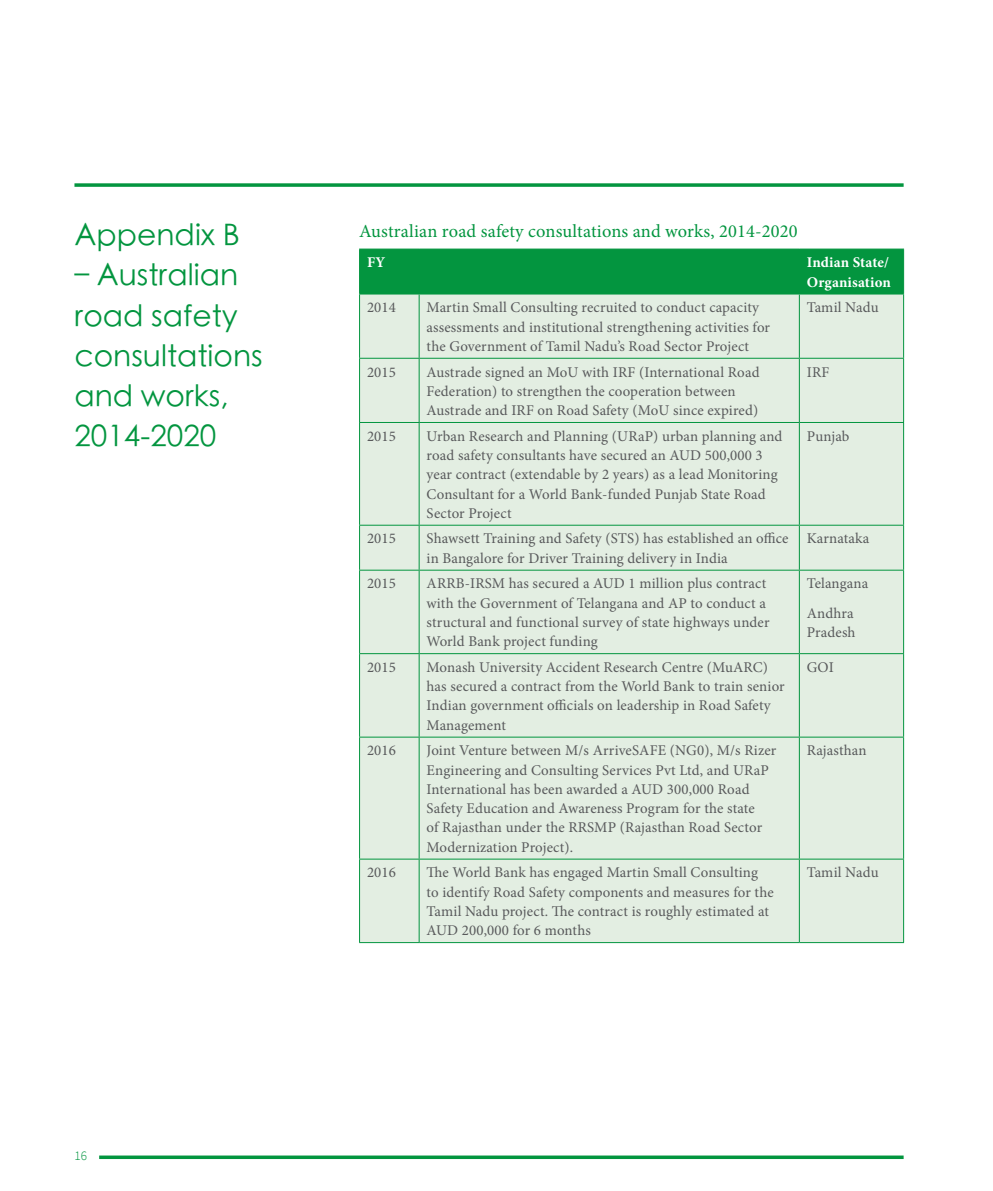
<style>
.page{position:relative;width:993px;height:1191px;background:#fff}
.page>*{position:absolute;margin:0;border:0;box-sizing:border-box;transform-origin:0 0}
.Headline{font:300 29.75px/40.2px "ST Heiti TC";color:#03953f}
.Sub_Heading{font:18.38px "Minion Pro";letter-spacing:.01em;color:#03953f}
.Body_Copy{font:14.88px/19.2px "Minion Pro";letter-spacing:.01em;color:#58595b}
.Body_Copy-2{font:700 14.88px/19.2px "Minion Pro";letter-spacing:.01em;color:#fff}
.t1{font:300 13.12px "Source Sans Pro";color:#03953f}
</style>
<div class="page">
<svg style="left:74px;top:183px;width:829px;height:4px;background:#21a156"></svg>
<svg style="left:99px;top:1155px;width:804px;height:4px;background:#24a358"></svg>
<div style="left:360px;top:250px;width:542px;height:43px;background:#03953f"></div>
<div style="left:360px;top:294px;width:542px;height:648px;background:#e3eee2"></div>
<hr style="left:359px;top:249px;width:60px;height:1px;background:#03953f">
<hr style="left:359px;top:249px;width:1px;height:44px;background:#03953f">
<hr style="left:419px;top:249px;width:380px;height:1px;background:#03953f">
<hr style="left:418px;top:249px;width:1px;height:44px;background:#03953f">
<hr style="left:799px;top:249px;width:104px;height:1px;background:#03953f">
<hr style="left:798px;top:249px;width:1px;height:44px;background:#03953f">
<hr style="left:902px;top:249px;width:1px;height:44px;background:#03953f">
<hr style="left:359px;top:293px;width:60px;height:1px;background:#03953f">
<hr style="left:419px;top:293px;width:380px;height:1px;background:#03953f">
<hr style="left:799px;top:293px;width:104px;height:1px;background:#03953f">
<hr style="left:359px;top:942px;width:60px;height:1px;background:#03953f">
<hr style="left:419px;top:942px;width:380px;height:1px;background:#03953f">
<hr style="left:799px;top:942px;width:104px;height:1px;background:#03953f">
<hr style="left:359px;top:294px;width:1px;height:64px;background:#03953f">
<hr style="left:418px;top:294px;width:1px;height:64px;background:#03953f">
<hr style="left:798px;top:294px;width:1px;height:64px;background:#03953f">
<hr style="left:902px;top:294px;width:1px;height:64px;background:#03953f">
<hr style="left:359px;top:358px;width:60px;height:1px;background:#03953f">
<hr style="left:359px;top:359px;width:1px;height:63px;background:#03953f">
<hr style="left:419px;top:358px;width:380px;height:1px;background:#03953f">
<hr style="left:418px;top:359px;width:1px;height:63px;background:#03953f">
<hr style="left:799px;top:358px;width:104px;height:1px;background:#03953f">
<hr style="left:798px;top:359px;width:1px;height:63px;background:#03953f">
<hr style="left:902px;top:359px;width:1px;height:63px;background:#03953f">
<hr style="left:359px;top:422px;width:60px;height:1px;background:#03953f">
<hr style="left:359px;top:423px;width:1px;height:102px;background:#03953f">
<hr style="left:419px;top:422px;width:380px;height:1px;background:#03953f">
<hr style="left:418px;top:423px;width:1px;height:102px;background:#03953f">
<hr style="left:799px;top:422px;width:104px;height:1px;background:#03953f">
<hr style="left:798px;top:423px;width:1px;height:102px;background:#03953f">
<hr style="left:902px;top:423px;width:1px;height:102px;background:#03953f">
<hr style="left:359px;top:525px;width:60px;height:1px;background:#03953f">
<hr style="left:359px;top:525px;width:1px;height:45px;background:#03953f">
<hr style="left:419px;top:525px;width:380px;height:1px;background:#03953f">
<hr style="left:418px;top:525px;width:1px;height:45px;background:#03953f">
<hr style="left:799px;top:525px;width:104px;height:1px;background:#03953f">
<hr style="left:798px;top:525px;width:1px;height:45px;background:#03953f">
<hr style="left:902px;top:525px;width:1px;height:45px;background:#03953f">
<hr style="left:359px;top:570px;width:60px;height:1px;background:#03953f">
<hr style="left:359px;top:570px;width:1px;height:83px;background:#03953f">
<hr style="left:419px;top:570px;width:380px;height:1px;background:#03953f">
<hr style="left:418px;top:570px;width:1px;height:83px;background:#03953f">
<hr style="left:799px;top:570px;width:104px;height:1px;background:#03953f">
<hr style="left:798px;top:570px;width:1px;height:83px;background:#03953f">
<hr style="left:902px;top:570px;width:1px;height:83px;background:#03953f">
<hr style="left:359px;top:653px;width:60px;height:1px;background:#03953f">
<hr style="left:359px;top:654px;width:1px;height:82px;background:#03953f">
<hr style="left:419px;top:653px;width:380px;height:1px;background:#03953f">
<hr style="left:418px;top:654px;width:1px;height:82px;background:#03953f">
<hr style="left:799px;top:653px;width:104px;height:1px;background:#03953f">
<hr style="left:798px;top:654px;width:1px;height:82px;background:#03953f">
<hr style="left:902px;top:654px;width:1px;height:82px;background:#03953f">
<hr style="left:359px;top:736px;width:60px;height:1px;background:#03953f">
<hr style="left:359px;top:737px;width:1px;height:121px;background:#03953f">
<hr style="left:419px;top:736px;width:380px;height:1px;background:#03953f">
<hr style="left:418px;top:737px;width:1px;height:121px;background:#03953f">
<hr style="left:799px;top:736px;width:104px;height:1px;background:#03953f">
<hr style="left:798px;top:737px;width:1px;height:121px;background:#03953f">
<hr style="left:902px;top:737px;width:1px;height:121px;background:#03953f">
<hr style="left:359px;top:858px;width:60px;height:1px;background:#03953f">
<hr style="left:359px;top:859px;width:1px;height:83px;background:#03953f">
<hr style="left:419px;top:858px;width:380px;height:1px;background:#03953f">
<hr style="left:418px;top:859px;width:1px;height:83px;background:#03953f">
<hr style="left:799px;top:858px;width:104px;height:1px;background:#03953f">
<hr style="left:798px;top:859px;width:1px;height:83px;background:#03953f">
<hr style="left:902px;top:859px;width:1px;height:83px;background:#03953f">
<p class="Headline" style="left:74px;top:213px;width:167px">Appendix B</p>
<p class="Headline" style="left:74px;top:253px;width:190px">– Australian road safety consultations and works,<br>2014-2020</p>
<p class="t1" style="left:74px;top:1147px;width:14px">16</p>
<p class="Sub_Heading" style="left:359px;top:218px;width:440px">Australian road safety consultations and works, 2014-2020</p>
<p class="Body_Copy-2" style="left:367px;top:253px;width:20px">FY</p>
<p class="Body_Copy-2" style="left:806px;top:253px;width:86px">Indian State/<br>Organisation</p>
<p class="Body_Copy" style="left:367px;top:298px;width:31px">2014</p>
<p class="Body_Copy" style="left:426px;top:298px;width:345px">Martin Small Consulting recruited to conduct capacity assessments and institutional strengthening activities for the Government of Tamil Nadu’s Road Sector Project</p>
<p class="Body_Copy" style="left:806px;top:298px;width:73px">Tamil Nadu</p>
<p class="Body_Copy" style="left:367px;top:362px;width:31px">2015</p>
<p class="Body_Copy" style="left:426px;top:362px;width:334px">Austrade signed an MoU with IRF (International Road<br>Federation) to strengthen the cooperation between<br>Austrade and IRF on Road Safety (MoU since expired)</p>
<p class="Body_Copy" style="left:806px;top:362px;width:24px">IRF</p>
<p class="Body_Copy" style="left:367px;top:426px;width:31px">2015</p>
<p class="Body_Copy" style="left:426px;top:426px;width:357px">Urban Research and Planning (URaP) urban planning and road safety consultants have secured an AUD 500,000 3 year contract (extendable by 2 years) as a lead Monitoring Consultant for a World Bank-funded Punjab State Road Sector Project</p>
<p class="Body_Copy" style="left:806px;top:426px;width:44px">Punjab</p>
<p class="Body_Copy" style="left:367px;top:529px;width:31px">2015</p>
<p class="Body_Copy" style="left:426px;top:529px;width:363px">Shawsett Training and Safety (STS) has established an office in Bangalore for Driver Training delivery in India</p>
<p class="Body_Copy" style="left:806px;top:529px;width:64px">Karnataka</p>
<p class="Body_Copy" style="left:367px;top:574px;width:31px">2015</p>
<p class="Body_Copy" style="left:426px;top:574px;width:344px">ARRB-IRSM has secured a AUD 1 million plus contract with the Government of Telangana and AP to conduct a structural and functional survey of state highways under World Bank project funding</p>
<p class="Body_Copy" style="left:806px;top:574px;width:63px">Telangana</p>
<p class="Body_Copy" style="left:806px;top:603px;width:50px">Andhra<br>Pradesh</p>
<p class="Body_Copy" style="left:367px;top:657px;width:31px">2015</p>
<p class="Body_Copy" style="left:426px;top:657px;width:359px">Monash University Accident Research Centre (MuARC) has secured a contract from the World Bank to train senior Indian government officials on leadership in Road Safety Management</p>
<p class="Body_Copy" style="left:806px;top:657px;width:28px">GOI</p>
<p class="Body_Copy" style="left:367px;top:741px;width:31px">2016</p>
<p class="Body_Copy" style="left:426px;top:741px;width:351px">Joint Venture between M/s ArriveSAFE (NG0), M/s Rizer Engineering and Consulting Services Pvt Ltd, and URaP International has been awarded a AUD 300,000 Road Safety Education and Awareness Program for the state<br>of Rajasthan under the RRSMP (Rajasthan Road Sector Modernization Project).</p>
<p class="Body_Copy" style="left:806px;top:741px;width:61px">Rajasthan</p>
<p class="Body_Copy" style="left:367px;top:863px;width:31px">2016</p>
<p class="Body_Copy" style="left:426px;top:863px;width:348px">The World Bank has engaged Martin Small Consulting to identify Road Safety components and measures for the Tamil Nadu project. The contract is roughly estimated at AUD 200,000 for 6 months</p>
<p class="Body_Copy" style="left:806px;top:863px;width:73px">Tamil Nadu</p>
</div>
